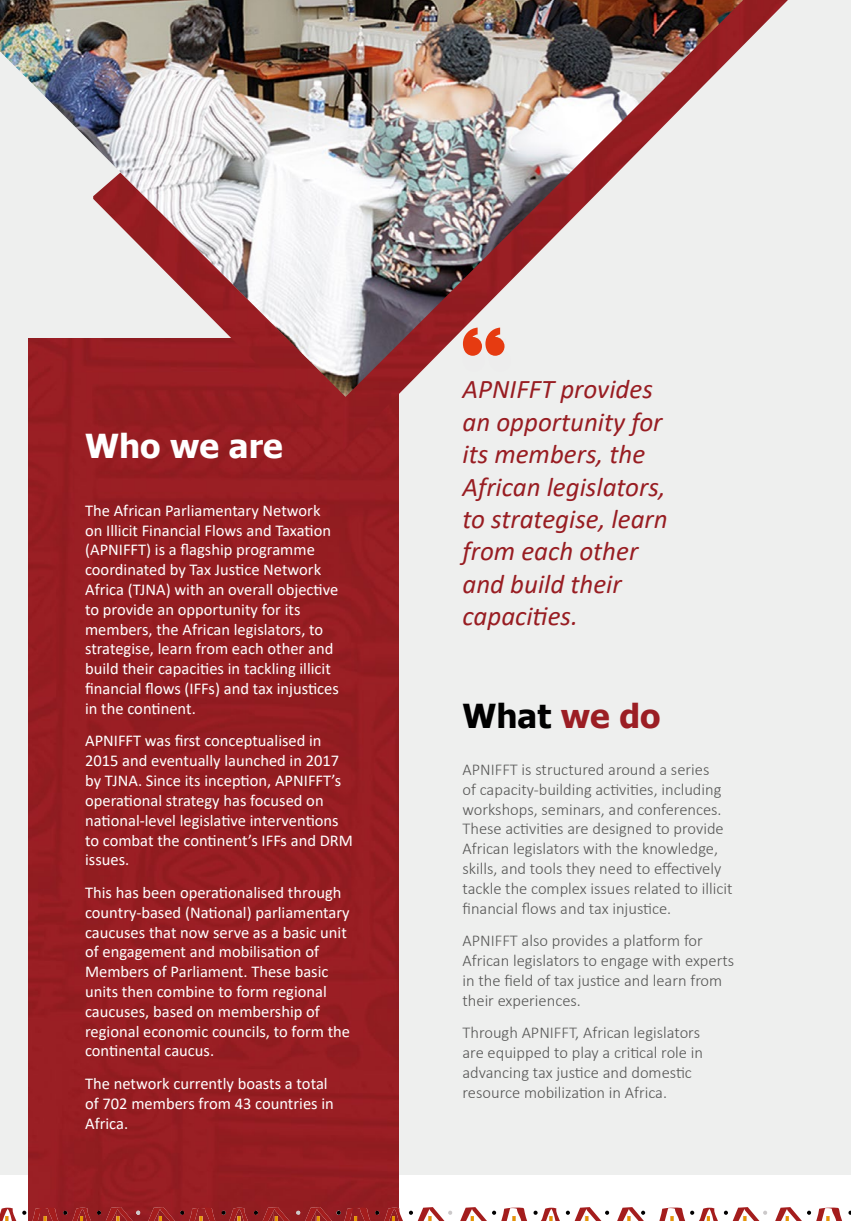
<style>
.page{position:relative;width:851px;height:1221px;background:#fff}
.page>*{position:absolute;margin:0;border:0;box-sizing:border-box;transform-origin:0 0}
.t1{font:700 33px "Tahoma";color:#fff}
.t2{font:700 33px "Tahoma";color:#000}
.t3{font:italic 27px/32.4px "Calibri";color:#981d22}
.t4{font:16.5px/19.8px "Calibri";color:#fff}
.t5{font:300 16.5px/19.8px "Calibri";color:#575756}
.s1{color:#9b1e24}
</style>
<div class="page">
<div style="left:0;top:0;width:850px;height:1174px;background:#eeefee"></div>
<div style="left:28px;top:400px;width:370px;height:806px;background:#971d23"></div>
<svg style="left:659px;top:1207px;width:191px;height:13px"></svg>
<svg style="left:0;top:1206px;width:646px;height:14px"></svg>
<img style="left:0;top:0;width:93px;height:400px">
<img style="left:93px;top:0;width:694px;height:450px">
<h1 class="t1" style="left:85px;top:423px;width:199px">Who we are</h1>
<p class="t4" style="left:85px;top:500px;width:255px">The African Parliamentary Network on Illicit Financial Flows and Taxation (APNIFFT) is a flagship programme coordinated by Tax Justice Network Africa (TJNA) with an overall objective to provide an opportunity for its members, the African legislators, to strategise, learn from each other and build their capacities in tackling illicit financial flows (IFFs) and tax injustices in the continent.</p>
<p class="t4" style="left:85px;top:730px;width:269px">APNIFFT was first conceptualised in 2015 and eventually launched in 2017 by TJNA. Since its inception, APNIFFT’s operational strategy has focused on national-level legislative interventions to combat the continent’s IFFs and DRM issues.</p>
<p class="t4" style="left:85px;top:882px;width:266px">This has been operationalised through country-based (National) parliamentary caucuses that now serve as a basic unit of engagement and mobilisation of Members of Parliament. These basic units then combine to form regional caucuses, based on membership of regional economic councils, to form the continental caucus.</p>
<p class="t4" style="left:85px;top:1073px;width:250px">The network currently boasts a total of 702 members from 43 countries in<br>Africa.</p>
<h2 class="t3" style="left:462px;top:372px;width:207px">APNIFFT provides an opportunity for its members, the<br>African legislators, to strategise, learn from each other and build their capacities.</h2>
<h1 class="t2" style="left:462px;top:693px;width:199px">What <span class="s1">we do</span></h1>
<p class="t5" style="left:462px;top:759px;width:271px">APNIFFT is structured around a series<br>of capacity-building activities, including workshops, seminars, and conferences.<br>These activities are designed to provide African legislators with the knowledge, skills, and tools they need to effectively tackle the complex issues related to illicit financial flows and tax injustice.</p>
<p class="t5" style="left:462px;top:930px;width:273px">APNIFFT also provides a platform for African legislators to engage with experts in the field of tax justice and learn from their experiences.</p>
<p class="t5" style="left:462px;top:1022px;width:242px">Through APNIFFT, African legislators are equipped to play a critical role in advancing tax justice and domestic resource mobilization in Africa.</p>
</div>
